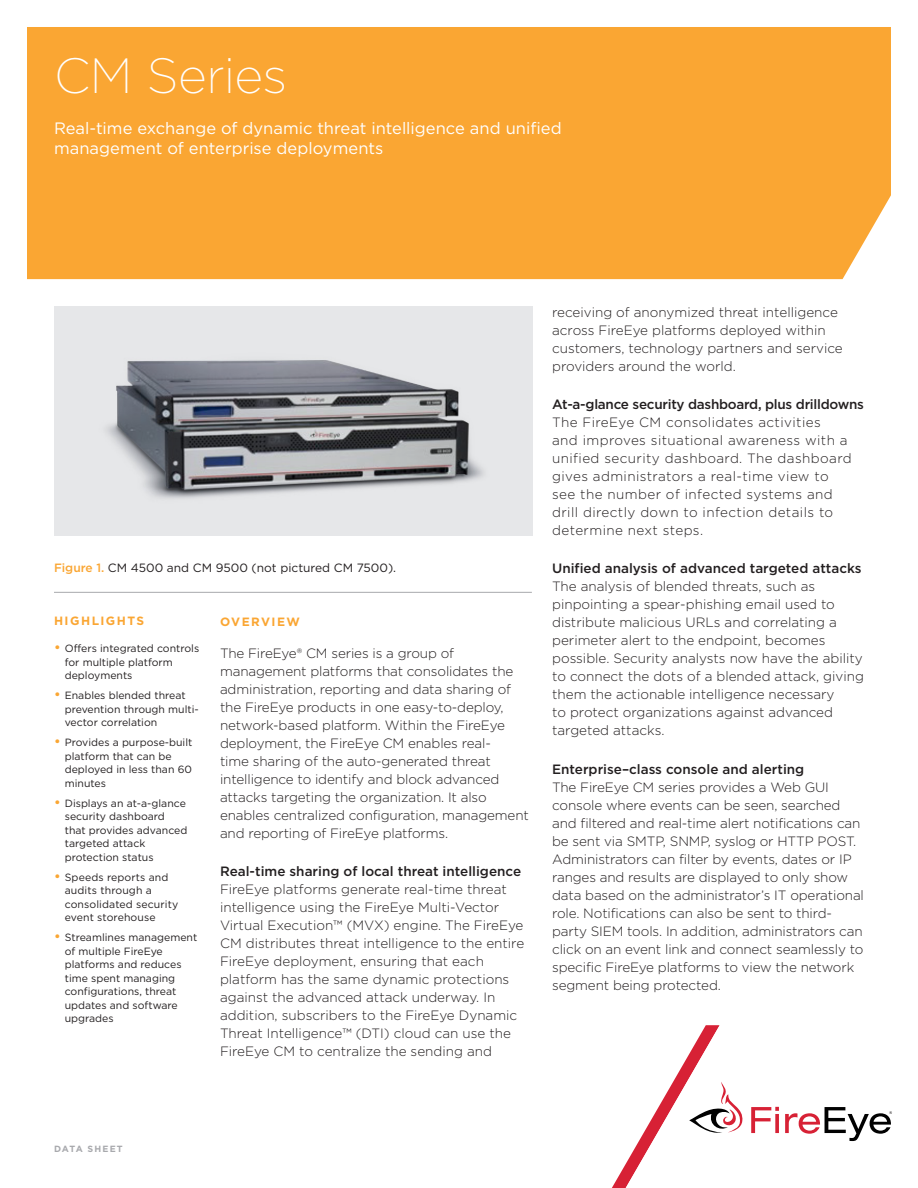
<style>
.page{position:relative;width:918px;height:1188px;background:#fff}
.page>*{position:absolute;margin:0;border:0;box-sizing:border-box;transform-origin:0 0}
.DS_Head_33_White{font:200 49.5px "Gotham";letter-spacing:-.01em;color:#fff}
.DS_Head_11_White{font:16.5px/19.5px "Gotham";color:#fff}
.Text_Intro_9_12_-_Ov{font:300 13.5px/18px "Gotham";letter-spacing:-.01em;color:#231f20}
.Text_Intro_9_12_-_Ov-2{font:300 13.5px/18px "Gotham";letter-spacing:.03em;color:#231f20}
.Subhead_L1_9_12{font:500 13.5px "Gotham";color:#231f20}
.Subhead_L1_9_12-2{font:500 13.5px "Gotham";letter-spacing:-.02em;color:#231f20}
.t1{font:12px "Gotham";color:#231f20}
.Headline_8_Caps{font:700 12px "Gotham";letter-spacing:.12em;color:#faa633}
.t2{font:10.5px/13.5px "Gotham";color:#231f20}
.Doc_Type___Title_Gra{font:700 9px "Gotham";letter-spacing:.135em;color:#a8a9ad}
.s1{font-weight:500;color:#faa633}
.s2{font-weight:500;font-size:13.5px;color:#faa633}
</style>
<div class="page">
<div style="left:27px;top:27px;width:864px;height:252px;background:#faa633"></div>
<svg style="left:751px;top:1107px;width:28px;height:26px"></svg>
<svg style="left:612px;top:1025px;width:131px;height:163px"></svg>
<svg style="left:785px;top:1107px;width:107px;height:34px"></svg>
<div style="left:54px;top:306px;width:478px;height:230px;background:#e6e7e9"></div>
<hr style="left:54px;top:592px;width:478px;height:1px;background:#a8a9ad">
<img style="left:106px;top:360px;width:378px;height:139px">
<p class="DS_Head_33_White" style="left:54px;top:45px;width:235px">CM Series</p>
<p class="DS_Head_11_White" style="left:54px;top:118px;width:509px">Real-time exchange of dynamic threat intelligence and unified management of enterprise deployments</p>
<p class="t1" style="left:54px;top:560px;width:344px"><span class="s1">Figure 1.</span> CM 4500 and CM 9500 (not pictured CM 7500).</p>
<p class="Headline_8_Caps" style="left:54px;top:613px;width:92px">HIGHLIGHTS</p>
<p class="t2" style="left:65px;top:642px;width:136px;text-indent:-11px"><span class="s2">•</span> Offers integrated controls for multiple platform deployments</p>
<p class="t2" style="left:65px;top:689px;width:135px;text-indent:-11px"><span class="s2">•</span> Enables blended threat prevention through multi&shy;vector correlation</p>
<p class="t2" style="left:65px;top:735px;width:129px;text-indent:-11px"><span class="s2">•</span> Provides a purpose-built platform that can be deployed in less than 60 minutes</p>
<p class="t2" style="left:65px;top:796px;width:124px;text-indent:-11px"><span class="s2">•</span> Displays an at-a-glance security dashboard that provides advanced targeted attack protection status</p>
<p class="t2" style="left:65px;top:870px;width:115px;text-indent:-11px"><span class="s2">•</span> Speeds reports and audits through a consolidated security event storehouse</p>
<p class="t2" style="left:65px;top:930px;width:134px;text-indent:-11px"><span class="s2">•</span> Streamlines management of multiple FireEye platforms and reduces time spent managing configurations, threat updates and software upgrades</p>
<p class="Headline_8_Caps" style="left:220px;top:614px;width:82px">OVERVIEW</p>
<p class="Text_Intro_9_12_-_Ov" style="left:220px;top:643px;width:310px">The FireEye® CM series is a group of management platforms that consolidates the administration, reporting and data sharing of the FireEye products in one easy-to-deploy, network-based platform. Within the FireEye deployment, the FireEye CM enables real-<br>time sharing of the auto-generated threat intelligence to identify and block advanced attacks targeting the organization. It also enables centralized configuration, management and reporting of FireEye platforms.</p>
<p class="Subhead_L1_9_12" style="left:220px;top:862px;width:303px">Real-time sharing of local threat intelligence</p>
<p class="Text_Intro_9_12_-_Ov" style="left:220px;top:880px;width:306px">FireEye platforms generate real-time threat intelligence using the FireEye Multi-Vector Virtual Execution™ (MVX) engine. The FireEye CM distributes threat intelligence to the entire FireEye deployment, ensuring that each platform has the same dynamic protections against the advanced attack underway. In addition, subscribers to the FireEye Dynamic Threat Intelligence™ (DTI) cloud can use the FireEye CM to centralize the sending and</p>
<p class="Text_Intro_9_12_-_Ov" style="left:552px;top:303px;width:292px">receiving of anonymized threat intelligence across FireEye platforms deployed within customers, technology partners and service providers around the world.</p>
<p class="Subhead_L1_9_12-2" style="left:552px;top:396px;width:313px">At-a-glance security dashboard, plus drilldowns</p>
<p class="Text_Intro_9_12_-_Ov-2" style="left:552px;top:413px;width:301px">The FireEye CM consolidates activities<br>and improves situational awareness with a unified security dashboard. The dashboard gives administrators a real-time view to see the number of infected systems and drill directly down to infection details to determine next steps.</p>
<p class="Subhead_L1_9_12" style="left:552px;top:560px;width:311px">Unified analysis of advanced targeted attacks</p>
<p class="Text_Intro_9_12_-_Ov" style="left:552px;top:577px;width:313px">The analysis of blended threats, such as pinpointing a spear-phishing email used to distribute malicious URLs and correlating a perimeter alert to the endpoint, becomes possible. Security analysts now have the ability to connect the dots of a blended attack, giving them the actionable intelligence necessary<br>to protect organizations against advanced targeted attacks.</p>
<p class="Subhead_L1_9_12" style="left:552px;top:760px;width:254px">Enterprise–class console and alerting</p>
<p class="Text_Intro_9_12_-_Ov" style="left:552px;top:778px;width:313px">The FireEye CM series provides a Web GUI console where events can be seen, searched and filtered and real-time alert notifications can be sent via SMTP, SNMP, syslog or HTTP POST.<br>Administrators can filter by events, dates or IP ranges and results are displayed to only show data based on the administrator’s IT operational role. Notifications can also be sent to third&shy;party SIEM tools. In addition, administrators can click on an event link and connect seamlessly to specific FireEye platforms to view the network segment being protected.</p>
<p class="Doc_Type___Title_Gra" style="left:54px;top:1143px;width:70px">DATA SHEET</p>
</div>
